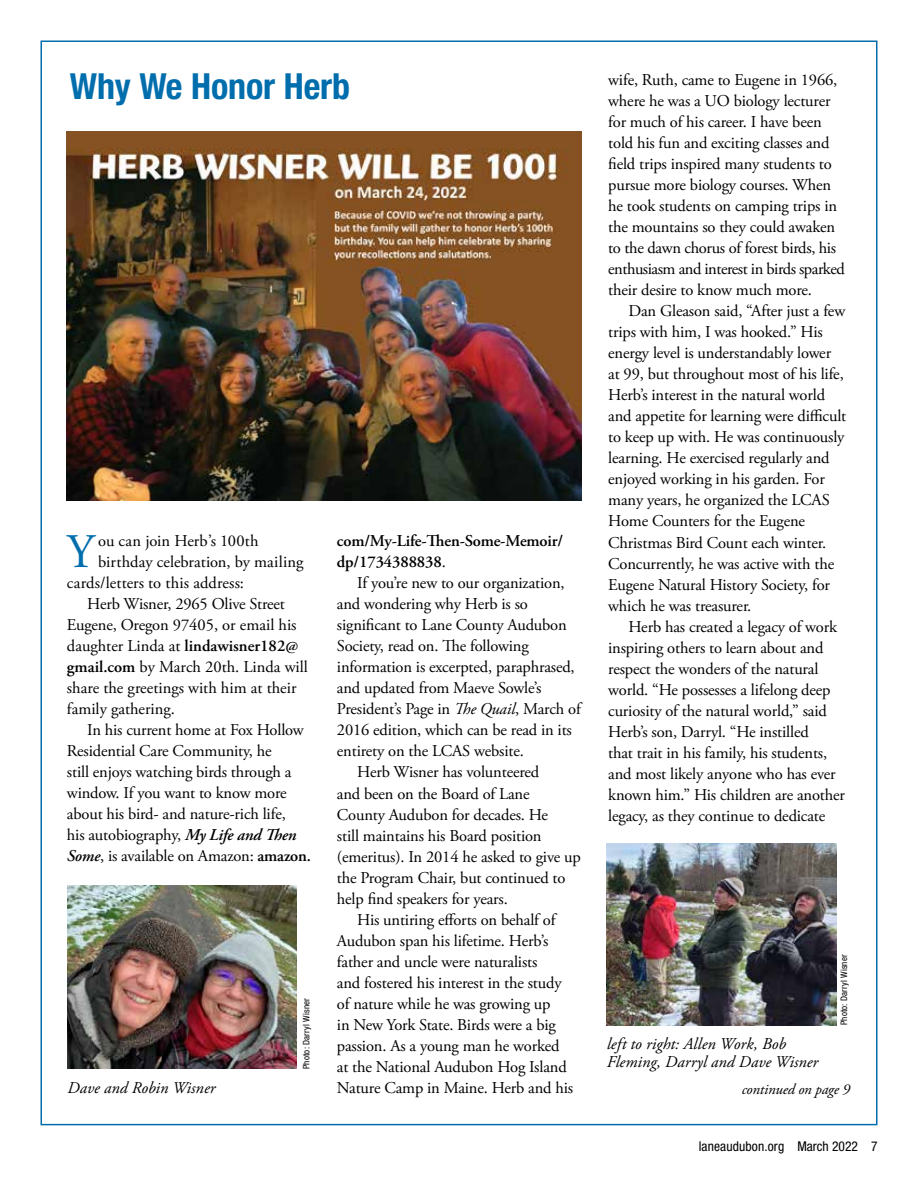
<style>
.page{position:relative;width:918px;height:1188px;background:#fff}
.page>*{position:absolute;margin:0;border:0;box-sizing:border-box;transform-origin:0 0}
.t1{font:48.15px "Adobe Garamond Pro";color:#006dad}
.t2{font:700 condensed 36px "Helvetica Neue LT Std";letter-spacing:-.005em;color:#006dad}
.t3{font:16.5px/21px "Adobe Garamond Pro";letter-spacing:-.01em;color:#000}
.t4{font:italic 16.5px/18px "Adobe Garamond Pro";letter-spacing:.005em;color:#000}
.t5{font:600 16.5px/21px "Adobe Garamond Pro";letter-spacing:-.01em;color:#000}
.t6{font:16.5px "Adobe Garamond Pro";letter-spacing:.01em;color:#000}
.t7{font:italic 15px "Adobe Garamond Pro";letter-spacing:-.01em;color:#000}
.t8{font:condensed 13.5px "Helvetica Neue LT Std";letter-spacing:.01em;color:#000}
.t9{font:condensed 9px "Helvetica Neue LT Std";letter-spacing:.02em;color:#000}
.s1{font-weight:400}
.s2{font-style:italic}
.s3{font-weight:600}
.s4{font-weight:600;font-style:italic}
</style>
<div class="page">
<img style="left:67px;top:132px;width:514px;height:368px">
<img style="left:67px;top:886px;width:230px;height:182px">
<img style="left:607px;top:843px;width:229px;height:183px">
<h2 class="t2" style="left:70px;top:65px;width:282px">Why We Honor Herb</h2>
<p class="t3" style="left:608px;top:70px;width:238px">wife, Ruth, came to Eugene in 1966, where he was a UO biology lecturer for much of his career. I have been told his fun and exciting classes and field trips inspired many students to pursue more biology courses. When he took students on camping trips in the mountains so they could awaken to the dawn chorus of forest birds, his enthusiasm and interest in birds sparked their desire to know much more.</p>
<p class="t3" style="left:608px;top:301px;width:240px;text-indent:20px">Dan Gleason said, “After just a few trips with him, I was hooked.” His energy level is understandably lower at 99, but throughout most of his life, Herb’s interest in the natural world and appetite for learning were difficult to keep up with. He was continuously learning. He exercised regularly and enjoyed working in his garden. For many years, he organized the LCAS Home Counters for the Eugene Christmas Bird Count each winter.<br>Concurrently, he was active with the Eugene Natural History Society, for which he was treasurer.</p>
<p class="t3" style="left:608px;top:616px;width:238px;text-indent:20px">Herb has created a legacy of work inspiring others to learn about and respect the wonders of the natural world. “He possesses a lifelong deep curiosity of the natural world,” said Herb’s son, Darryl. “He instilled<br>that trait in his family, his students, and most likely anyone who has ever known him.” His children are another legacy, as they continue to dedicate</p>
<h1 class="t1" style="left:67px;top:523px;width:29px">Y</h1>
<p class="t3" style="left:98px;top:531px;width:162px">ou can join Herb’s 100th</p>
<p class="t5" style="left:337px;top:531px;width:228px">com/My-Life-Then-Some-Memoir/ dp/1734388838<span class="s1">.</span></p>
<p class="t3" style="left:357px;top:573px;width:209px">If you’re new to our organization,</p>
<p class="t3" style="left:337px;top:594px;width:192px">and wondering why Herb is so</p>
<p class="t3" style="left:337px;top:615px;width:231px">significant to Lane County Audubon</p>
<p class="t3" style="left:337px;top:636px;width:193px">Society, read on. The following</p>
<p class="t3" style="left:337px;top:657px;width:239px">information is excerpted, paraphrased,</p>
<p class="t3" style="left:337px;top:678px;width:206px">and updated from Maeve Sowle’s</p>
<p class="t3" style="left:337px;top:699px;width:245px">President’s Page in <span class="s2">The Quail</span>, March of</p>
<p class="t3" style="left:337px;top:720px;width:236px">2016 edition, which can be read in its</p>
<p class="t3" style="left:337px;top:741px;width:188px">entirety on the LCAS website.</p>
<p class="t3" style="left:357px;top:762px;width:184px">Herb Wisner has volunteered</p>
<p class="t3" style="left:337px;top:783px;width:194px">and been on the Board of Lane</p>
<p class="t3" style="left:337px;top:804px;width:213px">County Audubon for decades. He</p>
<p class="t3" style="left:337px;top:825px;width:206px">still maintains his Board position</p>
<p class="t3" style="left:337px;top:846px;width:245px">(emeritus). In 2014 he asked to give up</p>
<p class="t3" style="left:337px;top:867px;width:230px">the Program Chair, but continued to</p>
<p class="t3" style="left:337px;top:888px;width:172px">help find speakers for years.</p>
<p class="t3" style="left:357px;top:909px;width:200px">His untiring efforts on behalf of</p>
<p class="t3" style="left:337px;top:930px;width:213px">Audubon span his lifetime. Herb’s</p>
<p class="t3" style="left:337px;top:951px;width:202px">father and uncle were naturalists</p>
<p class="t3" style="left:337px;top:972px;width:226px">and fostered his interest in the study</p>
<p class="t3" style="left:337px;top:993px;width:215px">of nature while he was growing up</p>
<p class="t3" style="left:337px;top:1014px;width:220px">in New York State. Birds were a big</p>
<p class="t3" style="left:337px;top:1035px;width:224px">passion. As a young man he worked</p>
<p class="t3" style="left:337px;top:1056px;width:231px">at the National Audubon Hog Island</p>
<p class="t3" style="left:337px;top:1077px;width:238px">Nature Camp in Maine. Herb and his</p>
<p class="t3" style="left:98px;top:552px;width:207px">birthday celebration, by mailing</p>
<p class="t6" style="left:67px;top:573px;width:179px">cards/letters to this address:</p>
<p class="t3" style="left:87px;top:594px;width:199px">Herb Wisner, 2965 Olive Street</p>
<p class="t3" style="left:67px;top:615px;width:231px">Eugene, Oregon 97405, or email his</p>
<p class="t3" style="left:67px;top:636px;width:233px">daughter Linda at <span class="s3">lindawisner182@</span></p>
<p class="t3" style="left:67px;top:657px;width:243px"><span class="s3">gmail.com</span> by March 20th. Linda will</p>
<p class="t3" style="left:67px;top:678px;width:231px">share the greetings with him at their</p>
<p class="t3" style="left:67px;top:699px;width:110px">family gathering.</p>
<p class="t3" style="left:87px;top:720px;width:218px">In his current home at Fox Hollow</p>
<p class="t3" style="left:67px;top:741px;width:206px">Residential Care Community, he</p>
<p class="t3" style="left:67px;top:762px;width:226px">still enjoys watching birds through a</p>
<p class="t3" style="left:67px;top:783px;width:221px">window. If you want to know more</p>
<p class="t3" style="left:67px;top:804px;width:220px">about his bird- and nature-rich life,</p>
<p class="t3" style="left:67px;top:825px;width:231px">his autobiography, <span class="s4">My Life and Then</span></p>
<p class="t3" style="left:67px;top:846px;width:246px"><span class="s4">Some</span>, is available on Amazon: <span class="s3">amazon.</span></p>
<p class="t9" style="left:839px;top:1025px;width:72px;rotate:-90deg">Photo: Darryl Wisner</p>
<p class="t9" style="left:301px;top:1069px;width:72px;rotate:-90deg">Photo: Darryl Wisner</p>
<p class="t4" style="left:607px;top:1035px;width:213px">left to right: Allen Work, Bob<br>Fleming, Darryl and Dave Wisner</p>
<p class="t4" style="left:67px;top:1079px;width:150px">Dave and Robin Wisner</p>
<p class="t7" style="left:742px;top:1080px;width:110px">continued on page 9</p>
<p class="t8" style="left:699px;top:1138px;width:180px">laneaudubon.org March 2022 7</p>
</div>
